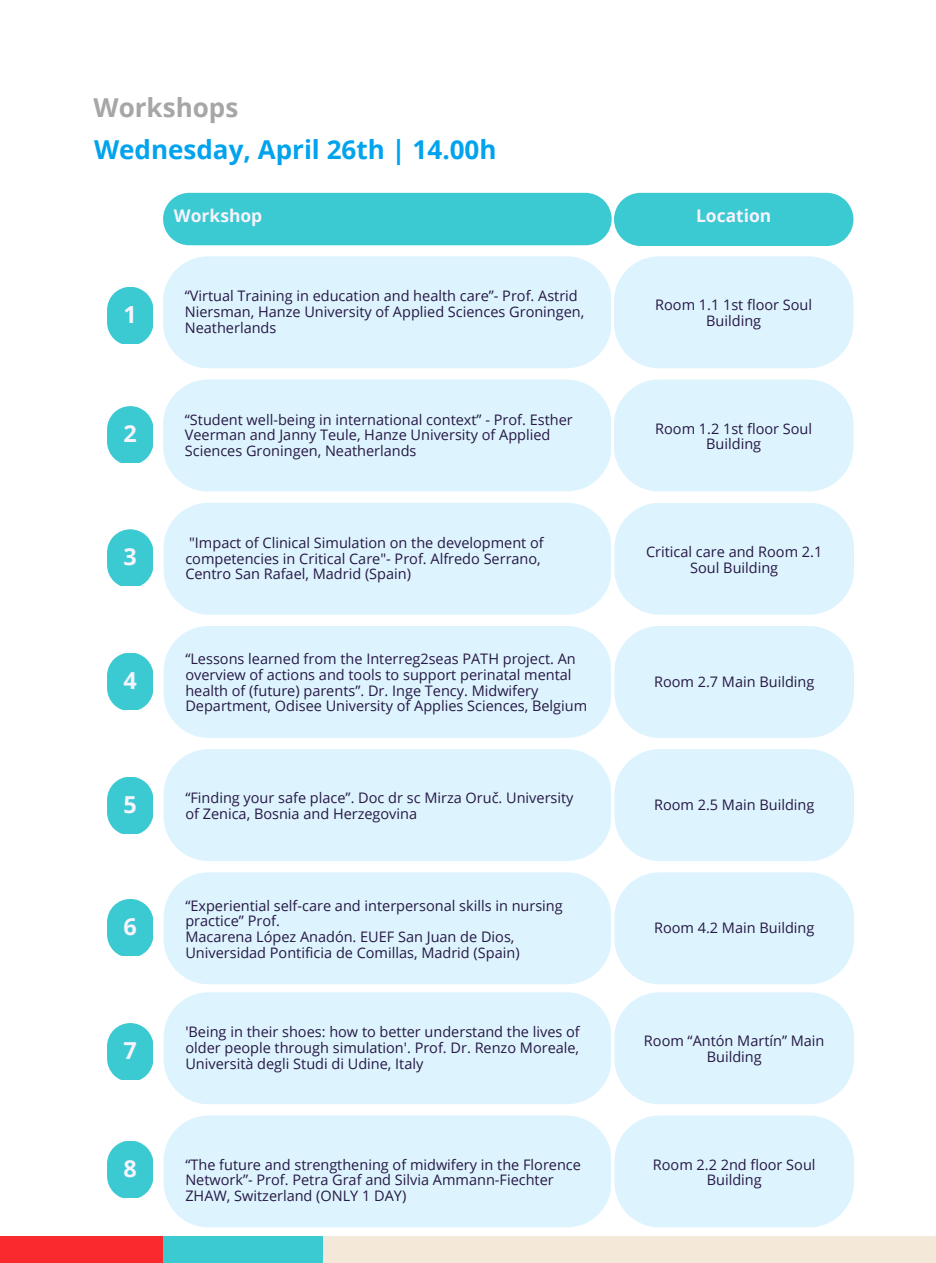
<style>
.page{position:relative;width:936px;height:1263px;background:#fff}
.page>*{position:absolute;margin:0;border:0;box-sizing:border-box;transform-origin:0 0}
.t1{font:700 26.1px "Open Sans";color:#00a3ed}
.t2{font:700 26.1px "Open Sans";color:#a6a6a6}
.t3{font:700 23.4px "Open Sans";color:#f7f3ff}
.t4{font:700 17.4px "Open Sans";color:#f7f3ff}
.t5{font:14.4px/15.6px "Open Sans";color:#271844}
</style>
<div class="page">
<div style="left:186px;top:1236px;width:750px;height:26px;background:#f4e9d8"></div>
<div style="left:163px;top:1236px;width:159px;height:26px;background:#3bcad1"></div>
<div style="left:0;top:1236px;width:163px;height:26px;background:#f92a2d"></div>
<div style="left:614px;top:256px;width:239px;height:112px;background:#ddf4ff;border-radius:45px"></div>
<div style="left:163px;top:256px;width:447px;height:112px;background:#ddf4ff;border-radius:45px"></div>
<div style="left:163px;top:193px;width:690px;height:53px;background:#3bcad1"></div>
<div style="left:614px;top:379px;width:239px;height:112px;background:#ddf4ff;border-radius:45px"></div>
<div style="left:163px;top:379px;width:447px;height:112px;background:#ddf4ff;border-radius:45px"></div>
<div style="left:615px;top:502px;width:239px;height:112px;background:#ddf4ff;border-radius:45px"></div>
<div style="left:164px;top:502px;width:447px;height:112px;background:#ddf4ff;border-radius:45px"></div>
<div style="left:615px;top:626px;width:239px;height:111px;background:#ddf4ff;border-radius:45px"></div>
<div style="left:164px;top:626px;width:447px;height:111px;background:#ddf4ff;border-radius:45px"></div>
<div style="left:615px;top:749px;width:239px;height:112px;background:#ddf4ff;border-radius:45px"></div>
<div style="left:164px;top:749px;width:447px;height:112px;background:#ddf4ff;border-radius:45px"></div>
<div style="left:615px;top:872px;width:239px;height:112px;background:#ddf4ff;border-radius:45px"></div>
<div style="left:164px;top:872px;width:447px;height:112px;background:#ddf4ff;border-radius:45px"></div>
<div style="left:615px;top:992px;width:239px;height:112px;background:#ddf4ff;border-radius:45px"></div>
<div style="left:164px;top:992px;width:447px;height:112px;background:#ddf4ff;border-radius:45px"></div>
<div style="left:615px;top:1115px;width:239px;height:112px;background:#ddf4ff;border-radius:45px"></div>
<div style="left:164px;top:1115px;width:447px;height:112px;background:#ddf4ff;border-radius:45px"></div>
<svg style="left:107px;top:287px;width:46px;height:57px;background:#57d1d7"></svg>
<svg style="left:107px;top:406px;width:46px;height:57px;background:#58d1d7"></svg>
<svg style="left:107px;top:529px;width:46px;height:57px;background:#58d1d7"></svg>
<svg style="left:107px;top:653px;width:46px;height:56px;background:#55d1d7"></svg>
<svg style="left:107px;top:777px;width:46px;height:56px;background:#56d1d7"></svg>
<svg style="left:107px;top:899px;width:46px;height:56px;background:#56d1d7"></svg>
<svg style="left:107px;top:1023px;width:46px;height:56px;background:#56d1d7"></svg>
<svg style="left:107px;top:1141px;width:46px;height:56px;background:#55d1d7"></svg>
<h1 class="t2" style="left:94px;top:89px;width:146px">Workshops</h1>
<h1 class="t1" style="left:94px;top:131px;width:404px">Wednesday, April 26th | 14.00h</h1>
<p class="t4" style="left:174px;top:203px;width:90px">Workshop</p>
<p class="t4" style="left:696px;top:203px;width:77px">Location</p>
<h2 class="t3" style="left:124px;top:298px;width:15px">1</h2>
<p class="t5" style="left:185px;top:288px;width:401px">“Virtual Training in education and health care”- Prof. Astrid<br>Niersman, Hanze University of Applied Sciences Groningen,<br>Neatherlands</p>
<p class="t5" style="left:655px;top:297px;width:158px;text-align:center">Room 1.1 1st floor Soul<br>Building</p>
<h2 class="t3" style="left:124px;top:417px;width:15px">2</h2>
<p class="t5" style="left:185px;top:411px;width:389px">“Student well-being in international context” - Prof. Esther<br>Veerman and Janny Teule, Hanze University of Applied<br>Sciences Groningen, Neatherlands</p>
<p class="t5" style="left:655px;top:420px;width:158px;text-align:center">Room 1.2 1st floor Soul<br>Building</p>
<h2 class="t3" style="left:124px;top:540px;width:15px">3</h2>
<p class="t5" style="left:185px;top:534px;width:360px">"Impact of Clinical Simulation on the development of competencies in Critical Care"- Prof. Alfredo Serrano,<br>Centro San Rafael, Madrid (Spain)</p>
<p class="t5" style="left:646px;top:543px;width:178px;text-align:center">Critical care and Room 2.1<br>Soul Building</p>
<h2 class="t3" style="left:124px;top:663px;width:15px">4</h2>
<p class="t5" style="left:185px;top:650px;width:403px">“Lessons learned from the Interreg2seas PATH project. An overview of actions and tools to support perinatal mental health of (future) parents”. Dr. Inge Tency. Midwifery Department, Odisee University of Applies Sciences, Belgium</p>
<p class="t5" style="left:654px;top:673px;width:162px">Room 2.7 Main Building</p>
<h2 class="t3" style="left:124px;top:787px;width:15px">5</h2>
<p class="t5" style="left:185px;top:789px;width:390px">“Finding your safe place”. Doc dr sc Mirza Oruč. University of Zenica, Bosnia and Herzegovina</p>
<p class="t5" style="left:654px;top:796px;width:162px">Room 2.5 Main Building</p>
<h2 class="t3" style="left:124px;top:909px;width:15px">6</h2>
<p class="t5" style="left:185px;top:897px;width:379px">“Experiential self-care and interpersonal skills in nursing practice” Prof.<br>Macarena López Anadón. EUEF San Juan de Dios, Universidad Pontificia de Comillas, Madrid (Spain)</p>
<p class="t5" style="left:654px;top:919px;width:162px">Room 4.2 Main Building</p>
<h2 class="t3" style="left:124px;top:1033px;width:15px">7</h2>
<p class="t5" style="left:185px;top:1023px;width:396px;text-align:justify">'Being in their shoes: how to better understand the lives of older people through simulation'. Prof. Dr. Renzo Moreale, Università degli Studi di Udine, Italy</p>
<p class="t5" style="left:644px;top:1032px;width:182px;text-align:center">Room “Antón Martín” Main<br>Building</p>
<h2 class="t3" style="left:124px;top:1151px;width:15px">8</h2>
<p class="t5" style="left:185px;top:1155px;width:397px">“The future and strengthening of midwifery in the Florence<br>Network”- Prof. Petra Graf and Silvia Ammann-Fiechter<br>ZHAW, Switzerland (ONLY 1 DAY)</p>
<p class="t5" style="left:653px;top:1155px;width:164px;text-align:center">Room 2.2 2nd floor Soul<br>Building</p>
</div>
